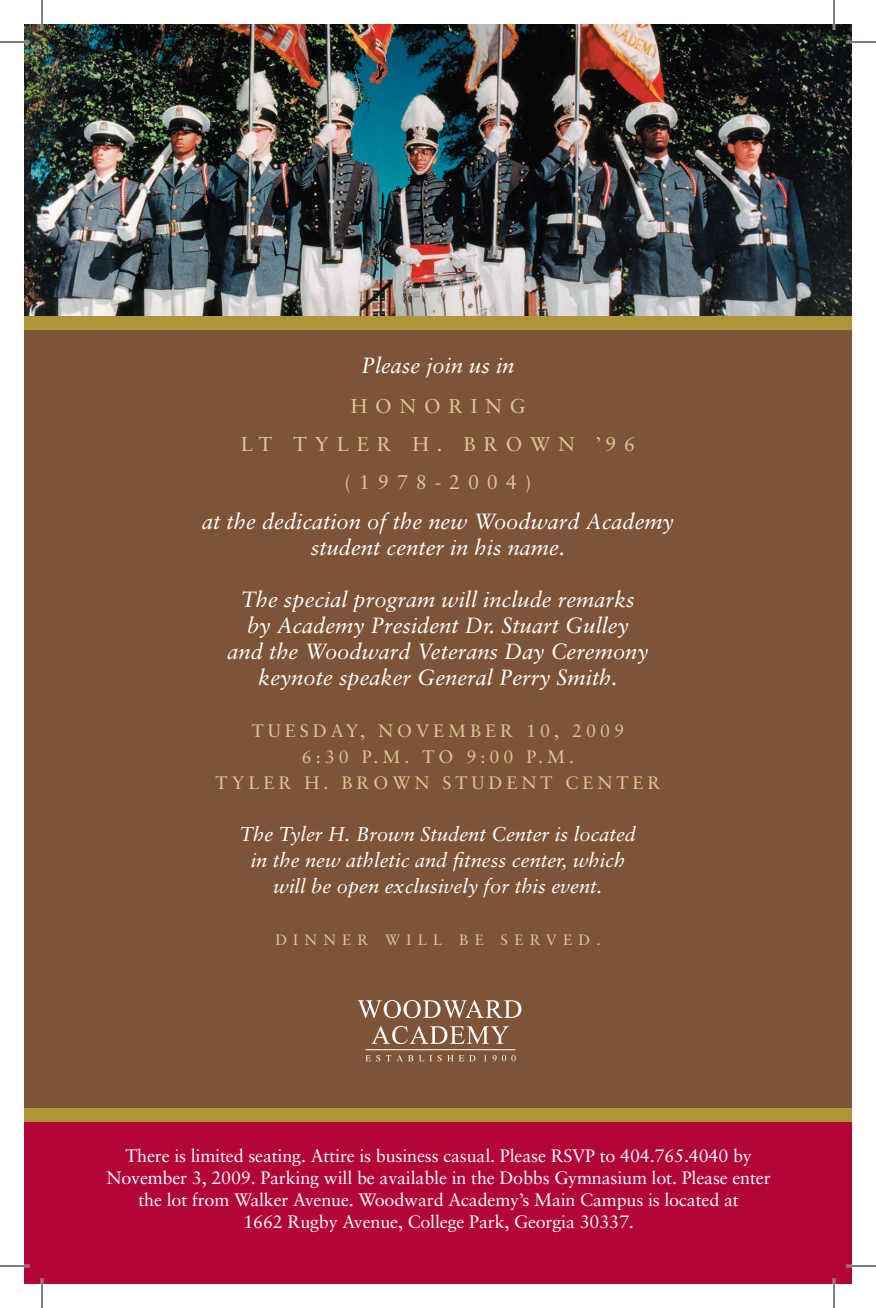
<style>
.page{position:relative;width:876px;height:1308px;background:#fff}
.page>*{position:absolute;margin:0;border:0;box-sizing:border-box;transform-origin:0 0}
.t1{font:italic 22px/26px "Sabon";color:#fff;text-align:center}
.t2{font:italic 20px/26px "Sabon";color:#fff;text-align:center}
.t3{font:20px/38px "Sabon";letter-spacing:.39em;color:#dbc893;text-align:center}
.t4{font:18px/22px "Sabon";letter-spacing:-.01em;color:#fff;text-align:center}
.t5{font:18px/26px "Sabon";letter-spacing:.22em;color:#dbc893;text-align:center}
.t6{font:15px "Sabon";letter-spacing:.42em;color:#dbc893}
</style>
<div class="page">
<div style="left:24px;top:24px;width:828px;height:1260px;background:#7e5439"></div>
<img style="left:24px;top:24px;width:828px;height:292px">
<svg style="left:358px;top:1000px;width:163px;height:18px"></svg>
<svg style="left:372px;top:1026px;width:137px;height:18px"></svg>
<svg style="left:365px;top:1055px;width:15px;height:6px"></svg>
<svg style="left:386px;top:1055px;width:27px;height:6px"></svg>
<svg style="left:419px;top:1055px;width:13px;height:6px"></svg>
<svg style="left:438px;top:1055px;width:37px;height:6px"></svg>
<svg style="left:484px;top:1055px;width:2px;height:6px"></svg>
<svg style="left:493px;top:1055px;width:23px;height:6px"></svg>
<hr style="left:365px;top:1049px;width:151px;height:1px;background:#fff">
<div style="left:24px;top:1120px;width:828px;height:164px;background:#b30437"></div>
<div style="left:24px;top:1108px;width:828px;height:14px;background:#b19539"></div>
<div style="left:24px;top:316px;width:828px;height:14px;background:#b19539"></div>
<hr style="left:0;top:41px;width:30px;height:2px;background:#fff">
<hr style="left:846px;top:41px;width:30px;height:2px;background:#fff">
<hr style="left:0;top:1265px;width:30px;height:2px;background:#fff">
<hr style="left:846px;top:1265px;width:30px;height:2px;background:#fff">
<hr style="left:41px;top:0;width:2px;height:30px;background:#fff">
<hr style="left:41px;top:1278px;width:2px;height:30px;background:#fff">
<hr style="left:833px;top:0;width:2px;height:30px;background:#fff">
<hr style="left:833px;top:1278px;width:2px;height:30px;background:#fff">
<hr style="left:0;top:42px;width:30px;height:1px;background:#000">
<hr style="left:846px;top:42px;width:30px;height:1px;background:#000">
<hr style="left:0;top:1266px;width:30px;height:1px;background:#000">
<hr style="left:846px;top:1266px;width:30px;height:1px;background:#000">
<hr style="left:42px;top:0;width:1px;height:30px;background:#000">
<hr style="left:42px;top:1278px;width:1px;height:30px;background:#000">
<hr style="left:834px;top:0;width:1px;height:30px;background:#000">
<hr style="left:834px;top:1278px;width:1px;height:30px;background:#000">
<p class="t1" style="left:362px;top:352px;width:154px">Please join us in</p>
<p class="t3" style="left:241px;top:387px;width:396px">HONORING<br>LT TYLER H. BROWN ’96 (1978-2004)</p>
<p class="t1" style="left:202px;top:508px;width:473px">at the dedication of the new Woodward Academy student center in his name.</p>
<p class="t1" style="left:227px;top:586px;width:423px">The special program will include remarks by Academy President Dr. Stuart Gulley and the Woodward Veterans Day Ceremony keynote speaker General Perry Smith.</p>
<p class="t5" style="left:216px;top:718px;width:446px">TUESDAY, NOVEMBER 10, 2009<br>6:30 P.M. TO 9:00 P.M.<br>TYLER H. BROWN STUDENT CENTER</p>
<p class="t2" style="left:240px;top:821px;width:398px">The Tyler H. Brown Student Center is located in the new athletic and fitness center, which will be open exclusively for this event.</p>
<p class="t6" style="left:275px;top:931px;width:327px">DINNER WILL BE SERVED.</p>
<p class="t4" style="left:107px;top:1144px;width:666px">There is limited seating. Attire is business casual. Please RSVP to 404.765.4040 by November 3, 2009. Parking will be available in the Dobbs Gymnasium lot. Please enter the lot from Walker Avenue. Woodward Academy’s Main Campus is located at<br>1662 Rugby Avenue, College Park, Georgia 30337.</p>
</div>
